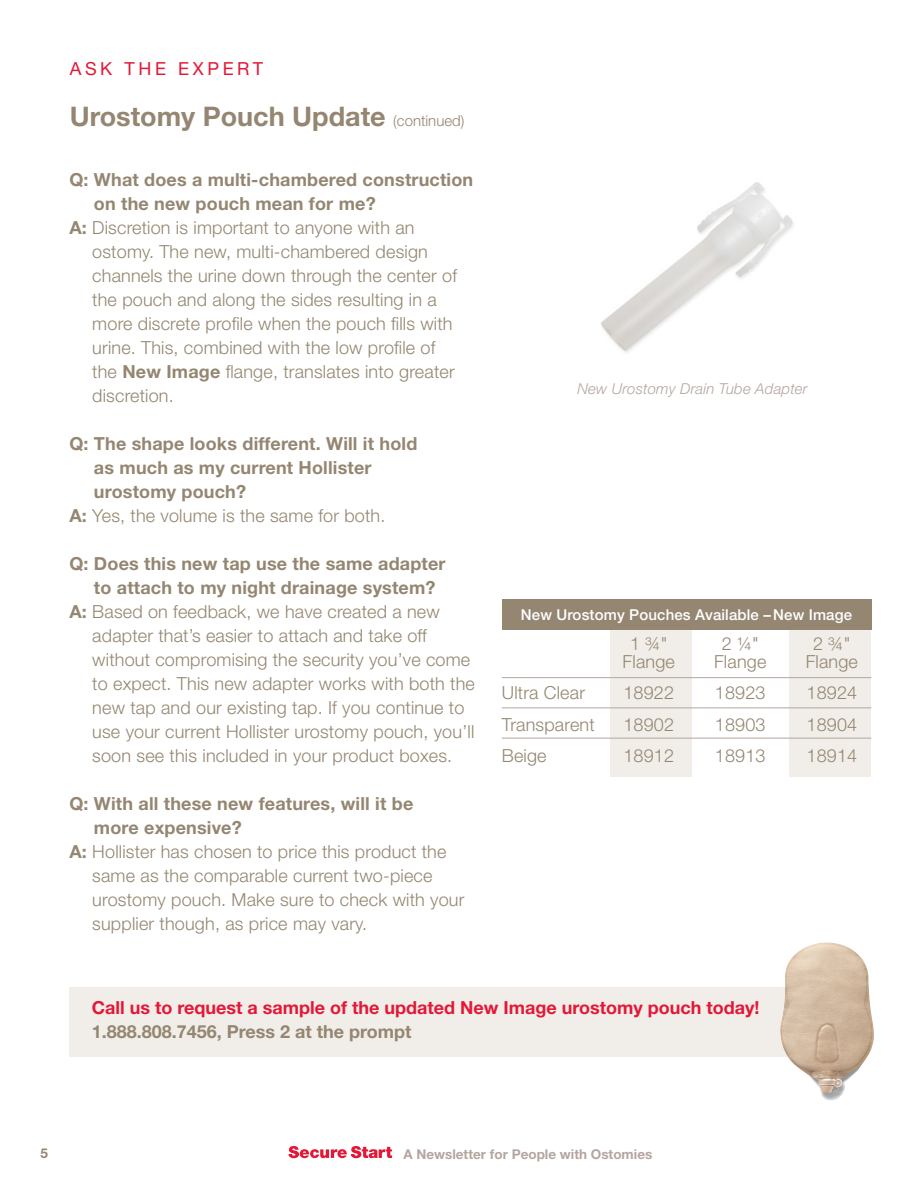
<style>
.page{position:relative;width:918px;height:1188px;background:#fff}
.page>*{position:absolute;margin:0;border:0;box-sizing:border-box;transform-origin:0 0}
.t1{font:700 27px "Helvetica Neue LT Std";color:#948671}
.t2{font:300 18px "Helvetica Neue LT Std";letter-spacing:.01em;color:#948671}
.t3{font:700 18px "Helvetica Neue LT Std";letter-spacing:.01em;color:#948671}
.t4{font:700 18px "Helvetica Neue LT Std";color:#e31837}
.t5{font:18px "Helvetica Neue LT Std";letter-spacing:.2em;color:#e31837}
.t6{font:500 15px "Helvetica Neue LT Std";letter-spacing:.01em;color:#fff}
.t7{font:italic 300 15px "Helvetica Neue LT Std";letter-spacing:.01em;color:#b4a59f}
.t8{font:700 13.5px "Helvetica Neue LT Std";color:#b4a59f}
.t9{font:700 13.5px "Helvetica Neue LT Std";color:#948671}
.s1{font-weight:300;font-size:15px}
.s2{font-weight:700}
</style>
<div class="page">
<div style="left:69px;top:987px;width:786px;height:70px;background:#f1eee9"></div>
<div style="left:611px;top:623px;width:81px;height:154px;background:#f1eee9"></div>
<div style="left:790px;top:623px;width:81px;height:154px;background:#f1eee9"></div>
<hr style="left:502px;top:677px;width:369px;height:1px;background:#b4a59f">
<hr style="left:502px;top:708px;width:369px;height:1px;background:#b4a59f">
<hr style="left:502px;top:738px;width:369px;height:1px;background:#b4a59f">
<svg style="left:288px;top:1146px;width:104px;height:12px"></svg>
<img style="left:601px;top:182px;width:193px;height:171px">
<div style="left:502px;top:599px;width:369px;height:31px;background:#948671"></div>
<img style="left:780px;top:942px;width:65px;height:158px">
<p class="t5" style="left:70px;top:58px;width:195px">ASK THE EXPERT</p>
<h1 class="t1" style="left:70px;top:100px;width:396px">Urostomy Pouch Update <span class="s1">(continued)</span></h1>
<p class="t3" style="left:69px;top:169px;width:405px">Q: What does a multi-chambered construction</p>
<p class="t3" style="left:94px;top:193px;width:283px">on the new pouch mean for me?</p>
<p class="t2" style="left:69px;top:217px;width:347px"><span class="s2">A:</span> Discretion is important to anyone with an</p>
<p class="t2" style="left:92px;top:241px;width:337px">ostomy. The new, multi-chambered design</p>
<p class="t2" style="left:92px;top:265px;width:366px">channels the urine down through the center of</p>
<p class="t2" style="left:92px;top:289px;width:346px">the pouch and along the sides resulting in a</p>
<p class="t2" style="left:92px;top:313px;width:362px">more discrete profile when the pouch fills with</p>
<p class="t2" style="left:92px;top:337px;width:345px">urine. This, combined with the low profile of</p>
<p class="t2" style="left:92px;top:361px;width:364px">the <span class="s2">New Image</span> flange, translates into greater</p>
<p class="t2" style="left:92px;top:385px;width:83px">discretion.</p>
<p class="t3" style="left:69px;top:433px;width:349px">Q: The shape looks different. Will it hold</p>
<p class="t3" style="left:94px;top:457px;width:279px">as much as my current Hollister</p>
<p class="t3" style="left:94px;top:481px;width:154px">urostomy pouch?</p>
<p class="t2" style="left:69px;top:505px;width:318px"><span class="s2">A:</span> Yes, the volume is the same for both.</p>
<p class="t3" style="left:69px;top:553px;width:378px">Q: Does this new tap use the same adapter</p>
<p class="t3" style="left:94px;top:577px;width:343px">to attach to my night drainage system?</p>
<p class="t2" style="left:69px;top:601px;width:372px"><span class="s2">A:</span> Based on feedback, we have created a new</p>
<p class="t2" style="left:92px;top:625px;width:336px">adapter that’s easier to attach and take off</p>
<p class="t2" style="left:92px;top:649px;width:380px">without compromising the security you’ve come</p>
<p class="t2" style="left:92px;top:673px;width:384px">to expect. This new adapter works with both the</p>
<p class="t2" style="left:92px;top:697px;width:374px">new tap and our existing tap. If you continue to</p>
<p class="t2" style="left:92px;top:721px;width:384px">use your current Hollister urostomy pouch, you’ll</p>
<p class="t2" style="left:92px;top:745px;width:361px">soon see this included in your product boxes.</p>
<p class="t3" style="left:69px;top:793px;width:345px">Q: With all these new features, will it be</p>
<p class="t3" style="left:94px;top:817px;width:149px">more expensive?</p>
<p class="t2" style="left:69px;top:841px;width:379px"><span class="s2">A:</span> Hollister has chosen to price this product the</p>
<p class="t2" style="left:92px;top:865px;width:342px">same as the comparable current two-piece</p>
<p class="t2" style="left:92px;top:889px;width:374px">urostomy pouch. Make sure to check with your</p>
<p class="t2" style="left:92px;top:913px;width:276px">supplier though, as price may vary.</p>
<p class="t7" style="left:577px;top:380px;width:232px">New Urostomy Drain Tube Adapter</p>
<p class="t6" style="left:521px;top:605px;width:333px">New Urostomy Pouches Available – New Image</p>
<p class="t2" style="left:630px;top:632px;width:39px">1 ¾"</p>
<p class="t2" style="left:722px;top:632px;width:39px">2 ¼"</p>
<p class="t2" style="left:813px;top:632px;width:39px">2 ¾"</p>
<p class="t2" style="left:623px;top:650px;width:54px">Flange</p>
<p class="t2" style="left:714px;top:650px;width:54px">Flange</p>
<p class="t2" style="left:806px;top:650px;width:54px">Flange</p>
<p class="t2" style="left:502px;top:682px;width:85px">Ultra Clear</p>
<p class="t2" style="left:623px;top:682px;width:52px">18922</p>
<p class="t2" style="left:715px;top:682px;width:52px">18923</p>
<p class="t2" style="left:806px;top:682px;width:52px">18924</p>
<p class="t2" style="left:502px;top:713px;width:94px">Transparent</p>
<p class="t2" style="left:623px;top:713px;width:52px">18902</p>
<p class="t2" style="left:715px;top:713px;width:52px">18903</p>
<p class="t2" style="left:806px;top:713px;width:52px">18904</p>
<p class="t2" style="left:502px;top:745px;width:46px">Beige</p>
<p class="t2" style="left:623px;top:745px;width:52px">18912</p>
<p class="t2" style="left:715px;top:745px;width:52px">18913</p>
<p class="t2" style="left:807px;top:745px;width:52px">18914</p>
<p class="t4" style="left:92px;top:997px;width:669px">Call us to request a sample of the updated New Image urostomy pouch today!</p>
<p class="t3" style="left:92px;top:1021px;width:321px">1.888.808.7456, Press 2 at the prompt</p>
<p class="t9" style="left:40px;top:1145px;width:9px">5</p>
<p class="t8" style="left:403px;top:1146px;width:250px">A Newsletter for People with Ostomies</p>
</div>
